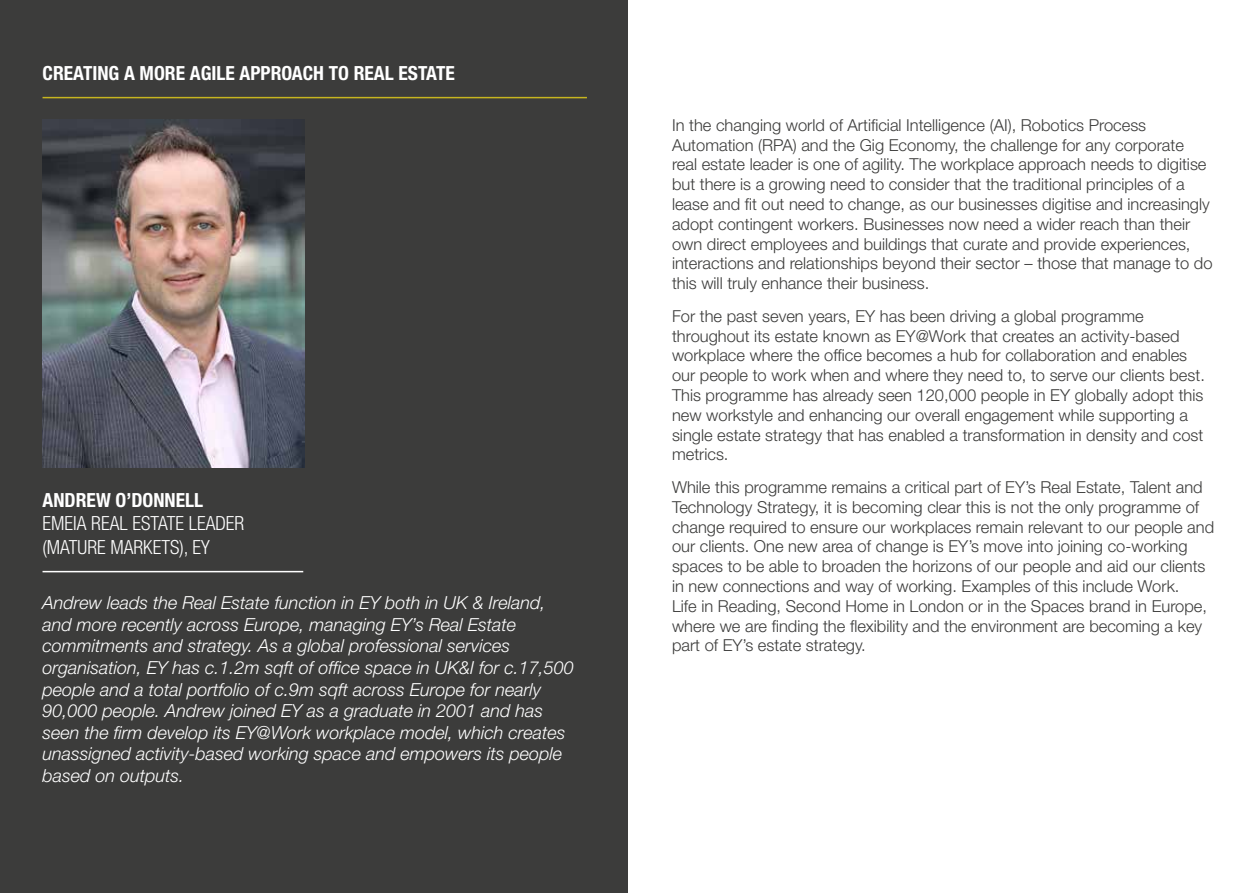
<style>
.page{position:relative;width:1259px;height:893px;background:#fff}
.page>*{position:absolute;margin:0;border:0;box-sizing:border-box;transform-origin:0 0}
.t1{font:700 condensed 19.5px "Helvetica Neue LT Std";color:#fff}
.t2{font:300 condensed 19.5px/23.4px "Helvetica Neue LT Std";color:#fff}
.t3{font:italic 300 18px/21.6px "Helvetica Neue LT Std";color:#fff}
.t4{font:300 16.5px/19.8px "Helvetica Neue LT Std";color:#3c3c3b}
</style>
<div class="page">
<div style="left:0;top:0;width:628px;height:893px;background:#3c3c3b"></div>
<hr style="left:43px;top:97px;width:544px;height:1px;background:#c7b51f">
<hr style="left:43px;top:571px;width:260px;height:1px;background:#fff">
<img style="left:43px;top:119px;width:261px;height:349px">
<p class="t1" style="left:43px;top:61px;width:414px">CREATING A MORE AGILE APPROACH TO REAL ESTATE</p>
<p class="t1" style="left:43px;top:488px;width:162px">ANDREW O’DONNELL</p>
<p class="t2" style="left:43px;top:512px;width:203px">EMEIA REAL ESTATE LEADER (MATURE MARKETS), EY</p>
<p class="t3" style="left:43px;top:592px;width:533px">Andrew leads the Real Estate function in EY both in UK &amp; Ireland, and more recently across Europe, managing EY’s Real Estate commitments and strategy. As a global professional services organisation, EY has c.1.2m sqft of office space in UK&amp;I for c.17,500 people and a total portfolio of c.9m sqft across Europe for nearly 90,000 people. Andrew joined EY as a graduate in 2001 and has seen the firm develop its EY@Work workplace model, which creates unassigned activity-based working space and empowers its people based on outputs.</p>
<p class="t4" style="left:672px;top:115px;width:542px">In the changing world of Artificial Intelligence (AI), Robotics Process Automation (RPA) and the Gig Economy, the challenge for any corporate real estate leader is one of agility. The workplace approach needs to digitise but there is a growing need to consider that the traditional principles of a lease and fit out need to change, as our businesses digitise and increasingly adopt contingent workers. Businesses now need a wider reach than their own direct employees and buildings that curate and provide experiences, interactions and relationships beyond their sector – those that manage to do this will truly enhance their business.</p>
<p class="t4" style="left:672px;top:306px;width:534px">For the past seven years, EY has been driving a global programme throughout its estate known as EY@Work that creates an activity-based workplace where the office becomes a hub for collaboration and enables our people to work when and where they need to, to serve our clients best.<br>This programme has already seen 120,000 people in EY globally adopt this new workstyle and enhancing our overall engagement while supporting a single estate strategy that has enabled a transformation in density and cost metrics.</p>
<p class="t4" style="left:672px;top:477px;width:543px">While this programme remains a critical part of EY’s Real Estate, Talent and Technology Strategy, it is becoming clear this is not the only programme of change required to ensure our workplaces remain relevant to our people and our clients. One new area of change is EY’s move into joining co-working spaces to be able to broaden the horizons of our people and aid our clients in new connections and way of working. Examples of this include Work.<br>Life in Reading, Second Home in London or in the Spaces brand in Europe, where we are finding the flexibility and the environment are becoming a key part of EY’s estate strategy.</p>
</div>
